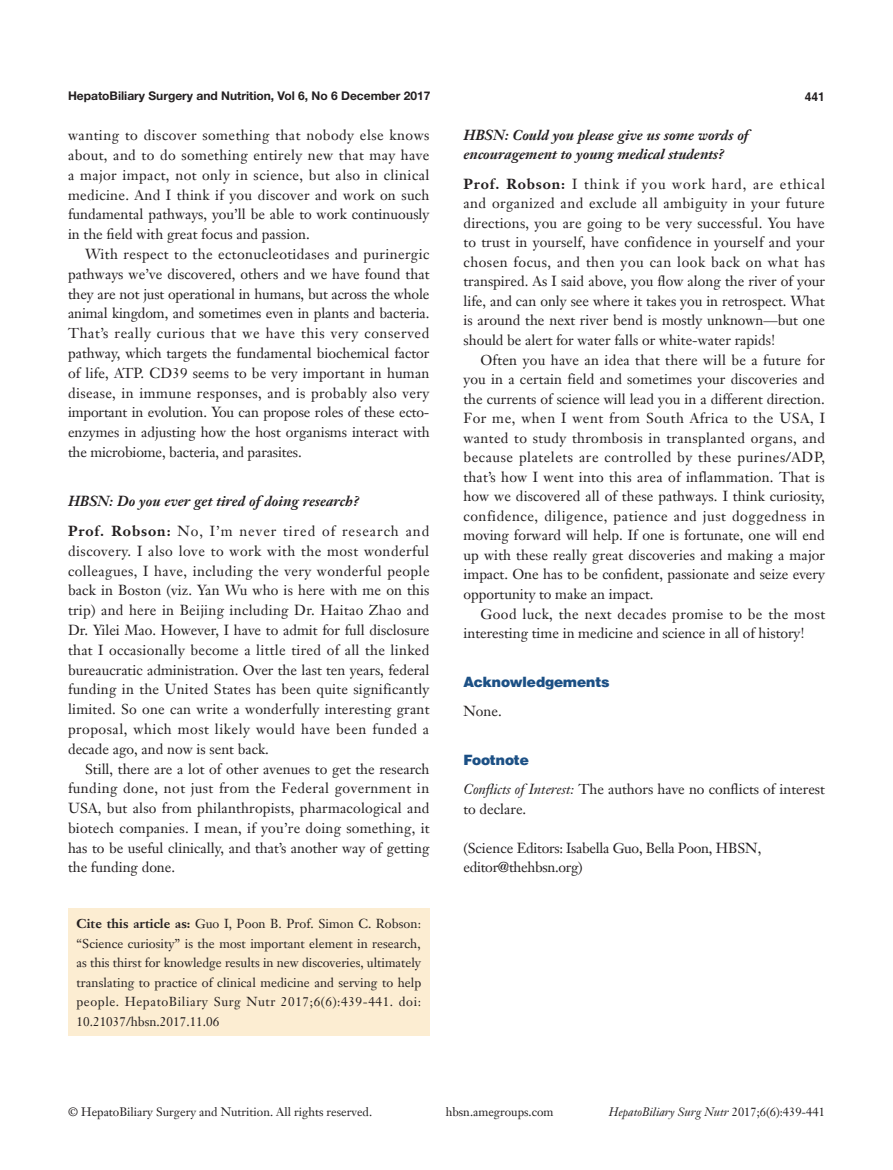
<style>
.page{position:relative;width:893px;height:1170px;background:#fff}
.page>*{position:absolute;margin:0;border:0;box-sizing:border-box;transform-origin:0 0}
.t1{font:14.25px/19.8px "Janson Text LT";color:#231f20;text-align:justify}
.t2{font:italic 700 14.25px/19.5px "Janson Text LT";color:#231f20}
.t3{font:14.25px "Janson Text LT";letter-spacing:-.02em;color:#231f20}
.t4{font:900 14.25px "Helvetica";color:#1c5085}
.Cite{font:12.75px/19.5px "Janson Text LT";letter-spacing:.045em;color:#231f20;text-align:justify}
.t5{font:12px "Janson Text LT";color:#231f20}
.t6{font:700 12px "Helvetica Neue LT Pro";color:#231f20}
.t7{font:italic 12px "Janson Text LT";color:#231f20}
.t8{font:700 12px "Helvetica";color:#231f20}
.s1{font-weight:700}
.s2{font-style:italic}
.s3{font-style:normal}
</style>
<div class="page">
<div style="left:68px;top:908px;width:361px;height:127px;background:#fcedd2"></div>
<p class="t6" style="left:68px;top:88px;width:364px">HepatoBiliary Surgery and Nutrition, Vol 6, No 6 December 2017</p>
<p class="t8" style="left:805px;top:89px;width:22px">441</p>
<p class="t1" style="left:68px;top:125px;width:363px">wanting to discover something that nobody else knows about, and to do something entirely new that may have a major impact, not only in science, but also in clinical medicine. And I think if you discover and work on such fundamental pathways, you’ll be able to work continuously in the field with great focus and passion.</p>
<p class="t1" style="left:68px;top:244px;width:363px;text-indent:17px">With respect to the ectonucleotidases and purinergic pathways we’ve discovered, others and we have found that they are not just operational in humans, but across the whole animal kingdom, and sometimes even in plants and bacteria.<br>That’s really curious that we have this very conserved pathway, which targets the fundamental biochemical factor of life, ATP. CD39 seems to be very important in human disease, in immune responses, and is probably also very important in evolution. You can propose roles of these ecto&shy;enzymes in adjusting how the host organisms interact with the microbiome, bacteria, and parasites.</p>
<p class="t2" style="left:68px;top:491px;width:293px">HBSN: Do you ever get tired of doing research?</p>
<p class="t1" style="left:68px;top:521px;width:363px"><span class="s1">Prof. Robson:</span> No, I’m never tired of research and discovery. I also love to work with the most wonderful colleagues, I have, including the very wonderful people back in Boston (viz. Yan Wu who is here with me on this trip) and here in Beijing including Dr. Haitao Zhao and Dr. Yilei Mao. However, I have to admit for full disclosure that I occasionally become a little tired of all the linked bureaucratic administration. Over the last ten years, federal funding in the United States has been quite significantly limited. So one can write a wonderfully interesting grant proposal, which most likely would have been funded a decade ago, and now is sent back.</p>
<p class="t1" style="left:68px;top:758px;width:363px;text-indent:17px">Still, there are a lot of other avenues to get the research funding done, not just from the Federal government in USA, but also from philanthropists, pharmacological and biotech companies. I mean, if you’re doing something, it has to be useful clinically, and that’s another way of getting the funding done.</p>
<p class="Cite" style="left:77px;top:913px;width:346px"><span class="s1">Cite this article as:</span> Guo I, Poon B. Prof. Simon C. Robson: “Science curiosity” is the most important element in research, as this thirst for knowledge results in new discoveries, ultimately translating to practice of clinical medicine and serving to help people. HepatoBiliary Surg Nutr 2017;6(6):439-441. doi:<br>10.21037/hbsn.2017.11.06</p>
<p class="t2" style="left:463px;top:125px;width:287px">HBSN: Could you please give us some words of encouragement to young medical students?</p>
<p class="t1" style="left:463px;top:174px;width:363px"><span class="s1">Prof. Robson:</span> I think if you work hard, are ethical and organized and exclude all ambiguity in your future directions, you are going to be very successful. You have to trust in yourself, have confidence in yourself and your chosen focus, and then you can look back on what has transpired. As I said above, you flow along the river of your life, and can only see where it takes you in retrospect. What is around the next river bend is mostly unknown—but one should be alert for water falls or white-water rapids!</p>
<p class="t1" style="left:463px;top:350px;width:363px;text-indent:17px">Often you have an idea that there will be a future for you in a certain field and sometimes your discoveries and the currents of science will lead you in a different direction.<br>For me, when I went from South Africa to the USA, I wanted to study thrombosis in transplanted organs, and because platelets are controlled by these purines/ADP, that’s how I went into this area of inflammation. That is how we discovered all of these pathways. I think curiosity, confidence, diligence, patience and just doggedness in moving forward will help. If one is fortunate, one will end up with these really great discoveries and making a major impact. One has to be confident, passionate and seize every opportunity to make an impact.</p>
<p class="t1" style="left:463px;top:603px;width:363px;text-indent:17px">Good luck, the next decades promise to be the most interesting time in medicine and science in all of history!</p>
<p class="t4" style="left:463px;top:672px;width:148px">Acknowledgements</p>
<p class="t1" style="left:463px;top:701px;width:40px">None.</p>
<p class="t4" style="left:463px;top:750px;width:67px">Footnote</p>
<p class="t1" style="left:463px;top:779px;width:363px"><span class="s2">Conflicts of Interest:</span> The authors have no conflicts of interest to declare.</p>
<p class="t3" style="left:463px;top:838px;width:299px">(Science Editors: Isabella Guo, Bella Poon, HBSN,</p>
<p class="t3" style="left:463px;top:858px;width:121px">editor@thehbsn.org)</p>
<p class="t5" style="left:68px;top:1104px;width:306px">© HepatoBiliary Surgery and Nutrition. All rights reserved.</p>
<p class="t5" style="left:446px;top:1104px;width:109px">hbsn.amegroups.com</p>
<p class="t7" style="left:609px;top:1104px;width:217px">HepatoBiliary Surg Nutr <span class="s3">2017;6(6):439-441</span></p>
</div>
